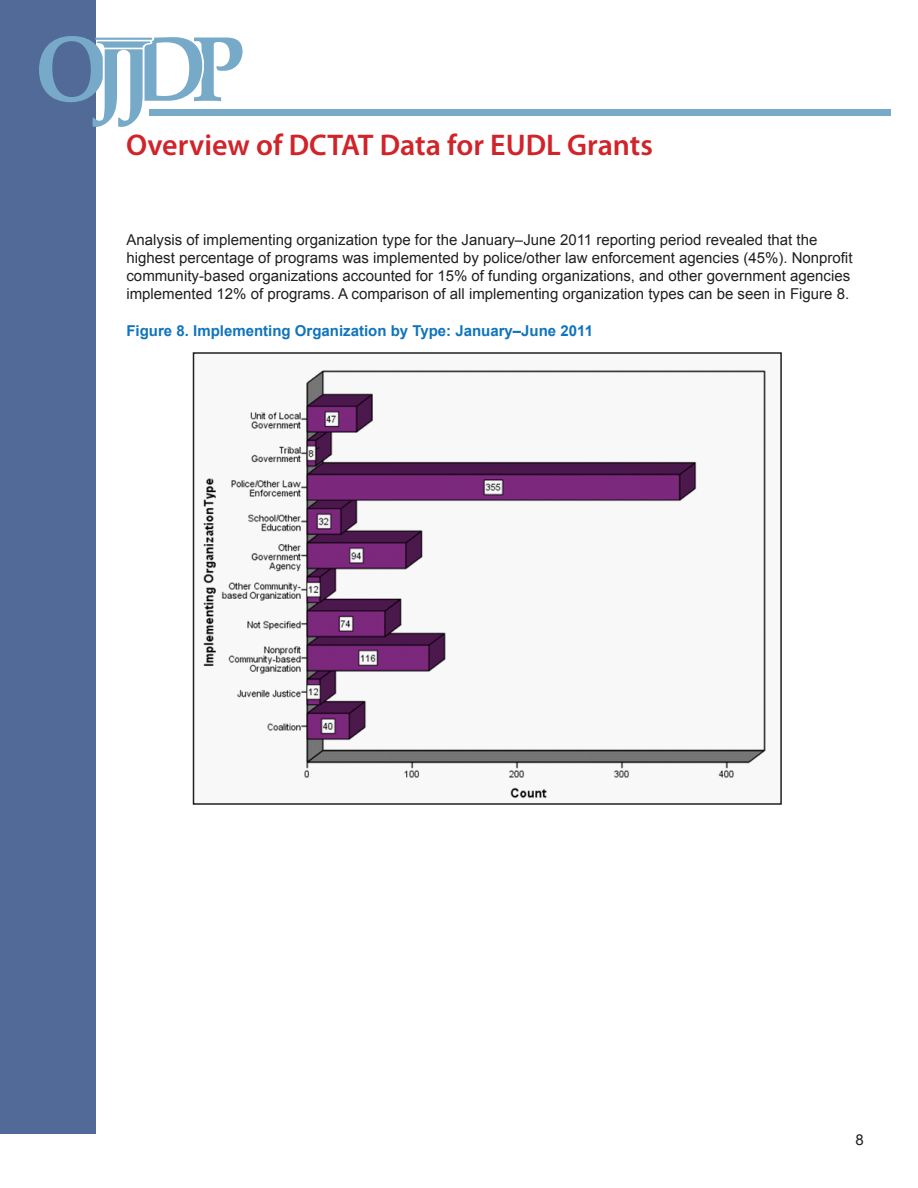
<style>
.page{position:relative;width:918px;height:1188px;background:#fff}
.page>*{position:absolute;margin:0;border:0;box-sizing:border-box;transform-origin:0 0}
.t1{font:600 30px "Myriad Pro";color:#d1232a}
.Memo_Body_Copy{font:15px/18px "Arial";color:#231f20}
.Figure_Titles{font:700 15px "Arial";color:#1074bc}
</style>
<div class="page">
<div style="left:0;top:0;width:96px;height:1134px;background:#516a98"></div>
<svg style="left:39px;top:36px;width:204px;height:91px"></svg>
<div style="left:149px;top:110px;width:742px;height:6px;background:#77a9c8"></div>
<img style="left:203px;top:370px;width:563px;height:429px">
<div style="left:193px;top:352px;width:589px;height:453px;border:2px solid #231f20"></div>
<h1 class="t1" style="left:126px;top:125px;width:529px">Overview of DCTAT Data for EUDL Grants</h1>
<p class="Memo_Body_Copy" style="left:126px;top:231px;width:728px">Analysis of implementing organization type for the January–June 2011 reporting period revealed that the highest percentage of programs was implemented by police/other law enforcement agencies (45%). Nonprofit community-based organizations accounted for 15% of funding organizations, and other government agencies implemented 12% of programs. A comparison of all implementing organization types can be seen in Figure 8.</p>
<p class="Figure_Titles" style="left:126px;top:321px;width:468px">Figure 8. Implementing Organization by Type: January–June 2011</p>
<p class="Memo_Body_Copy" style="left:856px;top:1131px;width:10px">8</p>
</div>
